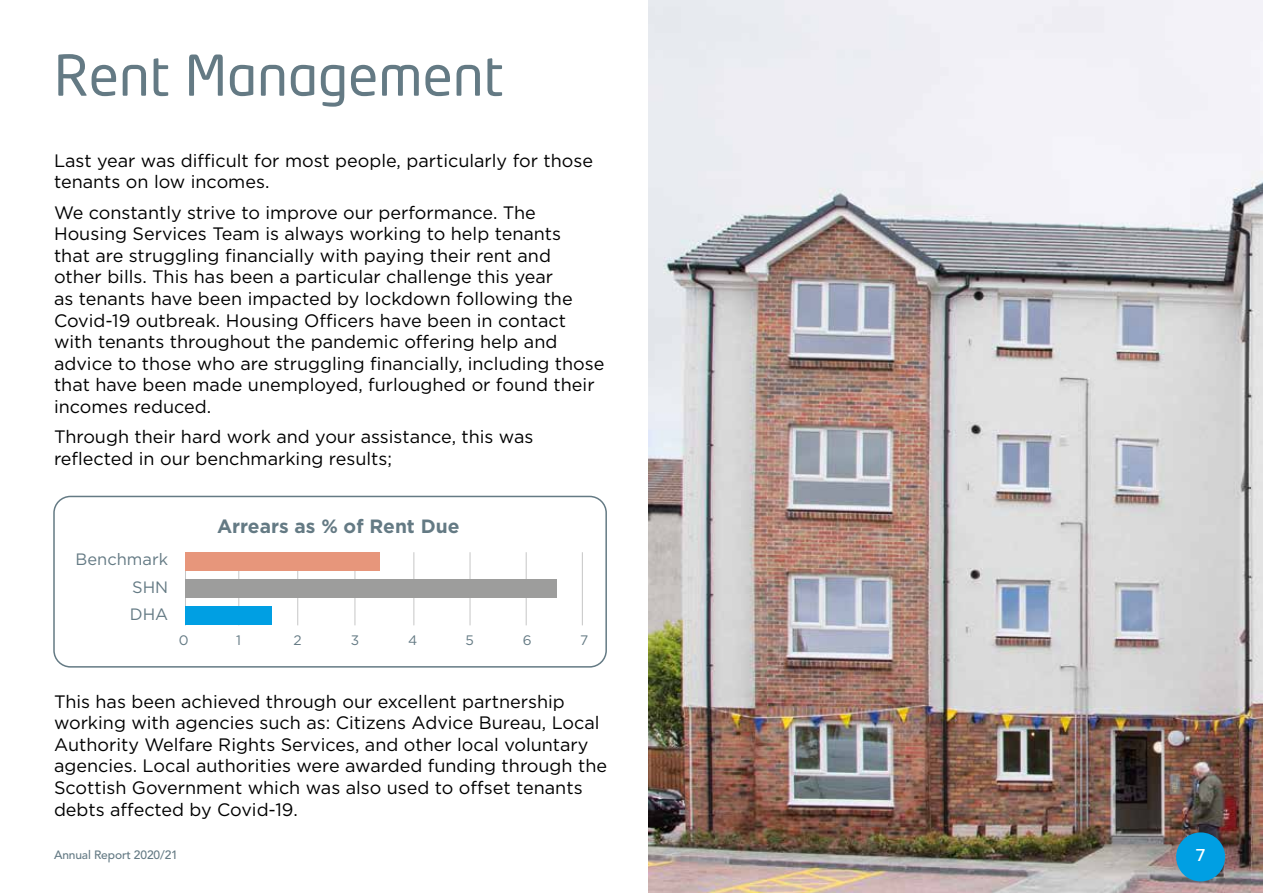
<style>
.page{position:relative;width:1263px;height:893px;background:#fff}
.page>*{position:absolute;margin:0;border:0;box-sizing:border-box;transform-origin:0 0}
.t1{font:55.5px "Neo Tech";color:#647a84}
.t2{font:700 19.2px "Gotham";color:#647a84}
.t3{font:18px/21.6px "Gotham";color:#000}
.t4{font:500 18px "Avenir";color:#fff}
.t5{font:16.5px/27.6px "Gotham";color:#647a84;text-align:justify}
.t6{font:13.65px "Gotham";color:#647a84}
.t7{font:500 12px "Avenir";letter-spacing:-.01em;color:#647a84}
</style>
<div class="page">
<img style="left:648px;top:0;width:615px;height:893px">
<div style="left:1176px;top:832px;width:49px;height:49px;background:#009fe3;border-radius:50%"></div>
<div style="left:53px;top:496px;width:554px;height:172px;border:2px solid #647a84;border-radius:16px"></div>
<hr style="left:185px;top:552px;width:1px;height:73px;background:#c6c6c6">
<hr style="left:238px;top:552px;width:1px;height:73px;background:#c6c6c6">
<hr style="left:297px;top:552px;width:1px;height:73px;background:#c6c6c6">
<hr style="left:355px;top:552px;width:1px;height:73px;background:#c6c6c6">
<hr style="left:413px;top:552px;width:1px;height:73px;background:#c6c6c6">
<hr style="left:470px;top:552px;width:1px;height:73px;background:#c6c6c6">
<hr style="left:526px;top:552px;width:1px;height:73px;background:#c6c6c6">
<hr style="left:582px;top:552px;width:1px;height:73px;background:#c6c6c6">
<div style="left:185px;top:606px;width:86px;height:18px;background:#009fe3"></div>
<div style="left:185px;top:579px;width:372px;height:19px;background:#9d9d9c"></div>
<div style="left:185px;top:552px;width:194px;height:19px;background:#e7967b"></div>
<h1 class="t1" style="left:54px;top:48px;width:451px">Rent Management</h1>
<p class="t3" style="left:54px;top:149px;width:540px">Last year was difficult for most people, particularly for those tenants on low incomes.</p>
<p class="t3" style="left:54px;top:201px;width:552px">We constantly strive to improve our performance. The Housing Services Team is always working to help tenants<br>that are struggling financially with paying their rent and<br>other bills. This has been a particular challenge this year<br>as tenants have been impacted by lockdown following the Covid-19 outbreak. Housing Officers have been in contact with tenants throughout the pandemic offering help and advice to those who are struggling financially, including those that have been made unemployed, furloughed or found their incomes reduced.</p>
<p class="t3" style="left:54px;top:425px;width:481px">Through their hard work and your assistance, this was reflected in our benchmarking results;</p>
<p class="t5" style="left:130px;top:545px;width:40px;text-indent:-54px">Benchmark SHN DHA</p>
<p class="t2" style="left:217px;top:515px;width:244px">Arrears as % of Rent Due</p>
<p class="t6" style="left:179px;top:631px;width:11px">0</p>
<p class="t6" style="left:236px;top:631px;width:6px">1</p>
<p class="t6" style="left:293px;top:631px;width:10px">2</p>
<p class="t6" style="left:351px;top:631px;width:10px">3</p>
<p class="t6" style="left:408px;top:631px;width:11px">4</p>
<p class="t6" style="left:465px;top:631px;width:10px">5</p>
<p class="t6" style="left:523px;top:631px;width:10px">6</p>
<p class="t6" style="left:580px;top:631px;width:10px">7</p>
<p class="t3" style="left:54px;top:690px;width:555px">This has been achieved through our excellent partnership working with agencies such as: Citizens Advice Bureau, Local Authority Welfare Rights Services, and other local voluntary agencies. Local authorities were awarded funding through the Scottish Government which was also used to offset tenants debts affected by Covid-19.</p>
<p class="t7" style="left:54px;top:848px;width:125px">Annual Report 2020/21</p>
<p class="t4" style="left:1195px;top:845px;width:12px">7</p>
</div>
